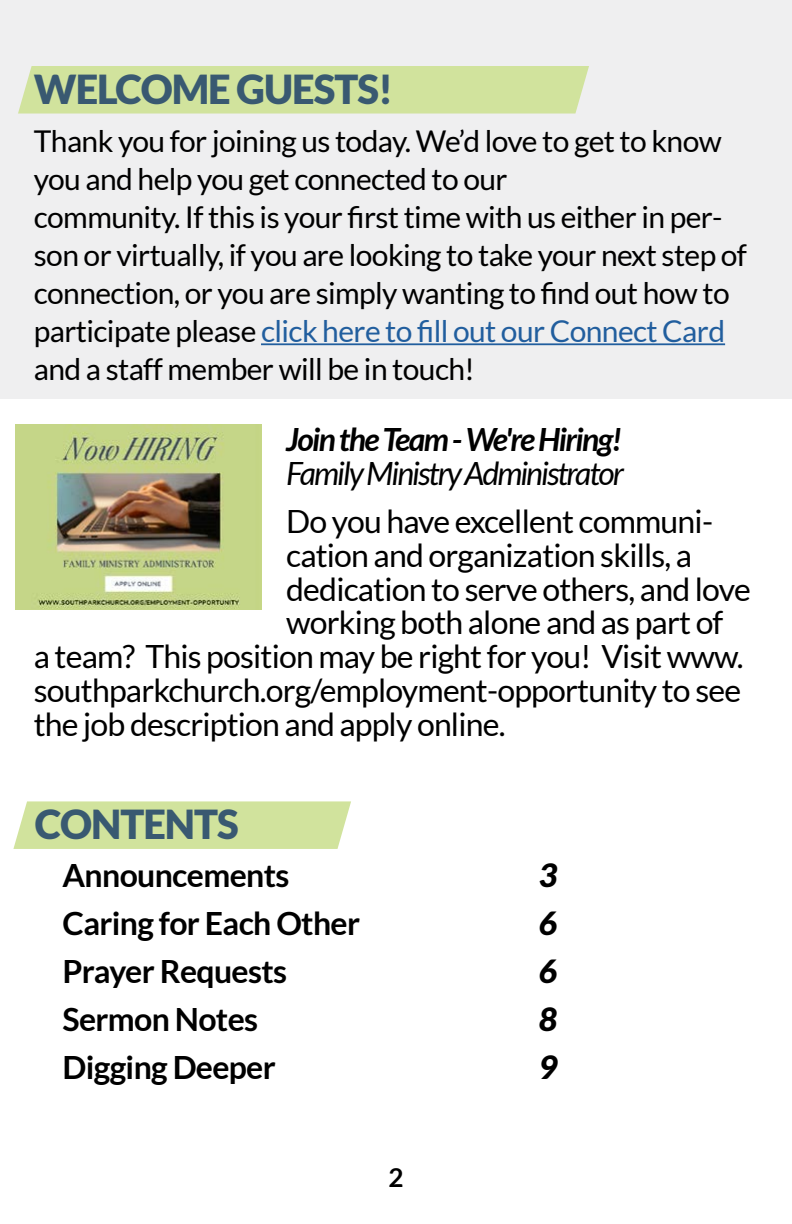
<style>
.page{position:relative;width:792px;height:1224px;background:#fff}
.page>*{position:absolute;margin:0;border:0;box-sizing:border-box;transform-origin:0 0}
.t1{font:900 40px "Lato";letter-spacing:-.025em;color:#395971}
.t2{font:32px "Lato";letter-spacing:-.025em;color:#000}
.t3{font:700 32px "Lato";letter-spacing:-.02em;color:#000}
.t4{font:italic 32px "Lato";letter-spacing:-.06em;color:#000}
.t5{font:italic 700 32px "Lato";letter-spacing:-.05em;color:#000}
.t6{font:italic 900 32px "Lato";color:#000}
.t7{font:30px/38px "Lato";letter-spacing:-.02em;color:#000}
.t8{font:700 26px "Lato";color:#000}
.s1{color:#215e9e}
</style>
<div class="page">
<div style="left:13px;top:801px;width:338px;height:48px;background:#d1e39d"></div>
<div style="left:0;top:0;width:792px;height:399px;background:#efeff0"></div>
<div style="left:18px;top:66px;width:571px;height:48px;background:#d1e39d"></div>
<hr style="left:261px;top:343px;width:464px;height:2px;background:#215e9e">
<img style="left:16px;top:425px;width:245px;height:184px">
<h1 class="t1" style="left:34px;top:66px;width:361px">WELCOME GUESTS!</h1>
<p class="t7" style="left:34px;top:122px;width:715px">Thank you for joining us today. We’d love to get to know you and help you get connected to our<br>community. If this is your first time with us either in per&shy;son or virtually, if you are looking to take your next step of connection, or you are simply wanting to find out how to participate please <span class="s1">click here to fill out our Connect Card </span>and a staff member will be in touch!</p>
<p class="t5" style="left:286px;top:421px;width:338px">Join the Team - We're Hiring!</p>
<p class="t4" style="left:286px;top:455px;width:339px">Family Ministry Administrator</p>
<p class="t2" style="left:286px;top:503px;width:428px">Do you have excellent communi-</p>
<p class="t2" style="left:286px;top:537px;width:407px">cation and organization skills, a</p>
<p class="t2" style="left:286px;top:571px;width:466px">dedication to serve others, and love</p>
<p class="t2" style="left:286px;top:605px;width:439px">working both alone and as part of</p>
<p class="t2" style="left:34px;top:639px;width:711px">a team? This position may be right for you! Visit www.</p>
<p class="t2" style="left:34px;top:673px;width:709px">southparkchurch.org/employment-opportunity to see</p>
<p class="t2" style="left:34px;top:707px;width:473px">the job description and apply online.</p>
<h1 class="t1" style="left:35px;top:801px;width:205px">CONTENTS</h1>
<p class="t3" style="left:63px;top:857px;width:228px">Announcements</p>
<p class="t6" style="left:539px;top:856px;width:20px">3</p>
<p class="t3" style="left:63px;top:905px;width:299px">Caring for Each Other</p>
<p class="t6" style="left:539px;top:904px;width:20px">6</p>
<p class="t3" style="left:63px;top:953px;width:226px">Prayer Requests</p>
<p class="t6" style="left:539px;top:952px;width:20px">6</p>
<p class="t3" style="left:63px;top:1001px;width:197px">Sermon Notes</p>
<p class="t6" style="left:539px;top:1000px;width:20px">8</p>
<p class="t3" style="left:63px;top:1049px;width:215px">Digging Deeper</p>
<p class="t6" style="left:539px;top:1048px;width:20px">9</p>
<p class="t8" style="left:388px;top:1163px;width:17px">2</p>
</div>
